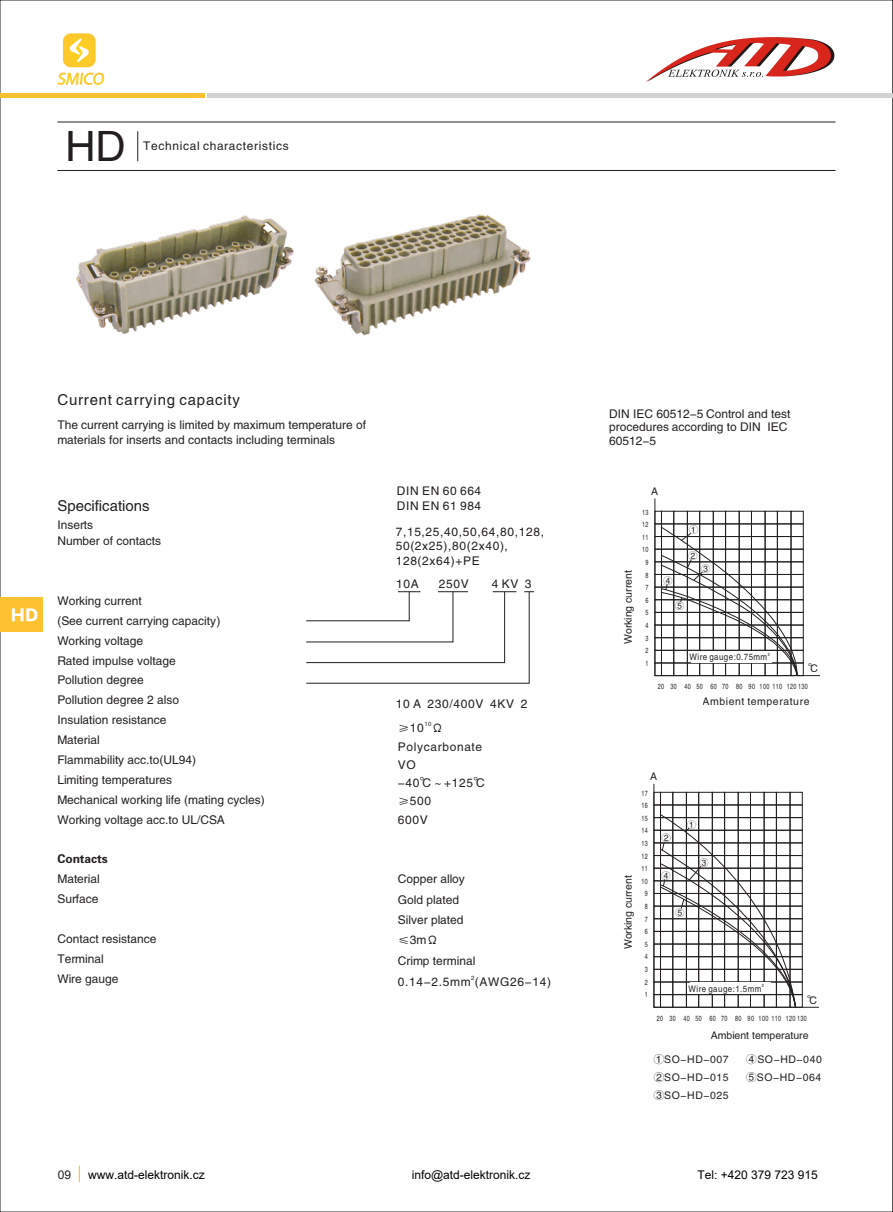
<style>
.page{position:relative;width:893px;height:1212px;background:#fff}
.page>*{position:absolute;margin:0;border:0;box-sizing:border-box;transform-origin:0 0}
.t1{font:42px "FZHTJW GB1 0";color:#231f20}
.t2{font:15px "FZHTJW GB1 0";letter-spacing:.055em;color:#231f20}
.t3{font:15px "FZHTJW GB1 0";color:#231f20}
.t4{font:15px "FZLTTHJW GB1 0";color:#fff}
.t5{font:12px/20px "FZHTJW GB1 0";color:#231f20}
.t6{font:12px/18.3px "FZHTJW GB1 0";letter-spacing:.055em;color:#231f20}
.t7{font:12px "Arial";color:#000}
.t8{font:12px "FZDHTJW GB1 0";color:#231f20}
.t9{font:12px "Arial";color:#231f20}
.t10{font:10.5px "FZHTJW GB1 0";color:#231f20}
.t11{font:10.5px/17.9px "FZHTJW GB1 0";letter-spacing:.055em;color:#231f20}
.t12{font:9px "FZHTJW GB1 0";letter-spacing:.055em;color:#231f20;scale:.88 1}
.t13{font:9px "FZHTJW GB1 0";letter-spacing:.055em;color:#231f20}
.t14{font:7.5px/12.6px "FZHTJW GB1 0";letter-spacing:.065em;color:#231f20;text-align:center;scale:.73 1}
.t15{font:6px "FZHTJW GB1 0";color:#231f20}
.t16{font:4.5px "FZHTJW GB1 0";color:#231f20;scale:.88 1}
.s1{font-family:"Arial"}
.s2{font-size:8.85px}
</style>
<div class="page">
<hr style="left:137px;top:131px;width:1px;height:30px;background:#231f20">
<hr style="left:57px;top:122px;width:779px;height:1px;background:#231f20">
<hr style="left:57px;top:170px;width:779px;height:1px;background:#231f20">
<svg style="left:306px;top:591px;width:228px;height:93px"></svg>
<svg style="left:654px;top:498px;width:166px;height:179px"></svg>
<svg style="left:653px;top:783px;width:166px;height:225px"></svg>
<img style="left:76px;top:214px;width:455px;height:122px">
<div style="left:0;top:93px;width:205px;height:5px;background:#fec231"></div>
<div style="left:207px;top:93px;width:686px;height:5px;background:#d1d2d4"></div>
<svg style="left:892px;top:0;width:1px;height:1212px"></svg>
<svg style="left:63px;top:33px;width:33px;height:34px"></svg>
<svg style="left:57px;top:73px;width:47px;height:12px"></svg>
<svg style="left:79px;top:1166px;width:1px;height:16px"></svg>
<div style="left:0;top:597px;width:43px;height:34px;background:#fec231"></div>
<img style="left:645px;top:37px;width:189px;height:46px">
<h1 class="t1" style="left:65px;top:124px;width:62px">HD</h1>
<p class="t6" style="left:143px;top:137px;width:147px">Technical characteristics</p>
<p class="t2" style="left:57px;top:391px;width:184px">Current carrying capacity</p>
<p class="t5" style="left:57px;top:418px;width:310px;line-height:14.9px">The current carrying is limited by maximum temperature of materials for inserts and contacts including terminals</p>
<p class="t3" style="left:57px;top:497px;width:94px">Specifications</p>
<p class="t5" style="left:57px;top:517px;width:105px;line-height:16.5px">Inserts<br>Number of contacts</p>
<p class="t4" style="left:11px;top:606px;width:28px">HD</p>
<p class="t5" style="left:57px;top:591px;width:209px">Working current<br><span class="s1">(</span>See current carrying capacity<span class="s1">)<br></span>Working voltage<br>Rated impulse voltage<br>Pollution degree<br>Pollution degree 2 also<br>Insulation resistance<br>Material<br>Flammability acc.to(UL94)<br>Limiting temperatures<br>Mechanical working life (mating cycles)<br>Working voltage acc.to UL/CSA</p>
<p class="t8" style="left:57px;top:852px;width:52px">Contacts</p>
<p class="t5" style="left:57px;top:869px;width:44px">Material<br>Surface</p>
<p class="t5" style="left:57px;top:929px;width:101px">Contact resistance<br>Terminal<br>Wire gauge</p>
<p class="t6" style="left:397px;top:483px;width:86px;line-height:15.1px">DIN EN 60 664<br>DIN EN 61 984</p>
<p class="t6" style="left:396px;top:525px;width:150px;line-height:14.4px">7,15,25,40,50,64,80,128,<br>50(2x25),80(2x40),<br>128(2x64)+PE</p>
<p class="t5" style="left:396px;top:574px;width:24px">10A</p>
<p class="t5" style="left:439px;top:574px;width:31px">250V</p>
<p class="t5" style="left:492px;top:574px;width:41px">4KV 3</p>
<p class="t6" style="left:396px;top:695px;width:133px">10 A 230/400V 4KV 2</p>
<p class="t15" style="left:424px;top:721px;width:8px">10</p>
<p class="t6" style="left:398px;top:738px;width:89px">Polycarbonate<br>VO<br>-40℃～+125℃ ≥500<br>600V</p>
<p class="t5" style="left:398px;top:718px;width:47px">≥10 Ω</p>
<p class="t5" style="left:398px;top:869px;width:79px;line-height:20.4px">Copper alloy<br>Gold plated<br>Silver plated ≤3mΩ<br>Crimp terminal</p>
<p class="t15" style="left:471px;top:975px;width:5px">2</p>
<p class="t6" style="left:398px;top:973px;width:155px">0.14-2.5mm (AWG26-14)</p>
<p class="t5" style="left:609px;top:407px;width:183px;line-height:13.6px">DIN IEC 60512-5 Control and test procedures according to DIN IEC<br>60512-5</p>
<p class="t10" style="left:622px;top:644px;width:75px;rotate:-90deg">Working current</p>
<p class="t10" style="left:651px;top:485px;width:8px">A</p>
<p class="t14" style="left:642px;top:506px;width:10px">13<br>12<br>11<br>10<br>9<br>8<br>7<br>6<br>5<br>4<br>3<br>2<br>1</p>
<p class="t13" style="left:689px;top:525px;width:10px">①</p>
<p class="t13" style="left:688px;top:551px;width:10px">②</p>
<p class="t13" style="left:663px;top:575px;width:10px">④</p>
<p class="t13" style="left:675px;top:601px;width:10px">⑤</p>
<p class="t13" style="left:701px;top:564px;width:10px">③</p>
<p class="t16" style="left:768px;top:652px;width:4px">2</p>
<p class="t12" style="left:690px;top:652px;width:90px">Wire gauge:0.75mm</p>
<p class="t10" style="left:808px;top:662px;width:12px">℃</p>
<p class="t14" style="left:658px;top:681px;width:207px">20 30 40 50 60 70 80 90 100 110 120 130</p>
<p class="t11" style="left:655px;top:693px;width:156px">环境温度/Ambient temperature</p>
<p class="t10" style="left:622px;top:949px;width:75px;rotate:-90deg">Working current</p>
<p class="t10" style="left:650px;top:770px;width:8px">A</p>
<p class="t14" style="left:641px;top:787px;width:10px">17<br>16<br>15<br>14<br>13<br>12<br>11<br>10<br>9<br>8<br>7<br>6<br>5<br>4<br>3<br>2<br>1</p>
<p class="t13" style="left:662px;top:833px;width:10px">②</p>
<p class="t13" style="left:662px;top:871px;width:10px">④</p>
<p class="t13" style="left:687px;top:820px;width:10px">①</p>
<p class="t13" style="left:699px;top:858px;width:10px">③</p>
<p class="t13" style="left:676px;top:907px;width:10px">⑤</p>
<p class="t16" style="left:762px;top:983px;width:4px">2</p>
<p class="t12" style="left:689px;top:984px;width:84px">Wire gauge:1<span class="s2">.</span>5mm</p>
<p class="t10" style="left:807px;top:994px;width:12px">℃</p>
<p class="t14" style="left:657px;top:1012px;width:207px">20 30 40 50 60 70 80 90 100 110 120 130</p>
<p class="t10" style="left:711px;top:1029px;width:99px">Ambient temperature</p>
<p class="t11" style="left:654px;top:1051px;width:77px">①SO-HD-007<br>②SO-HD-015</p>
<p class="t10" style="left:654px;top:1089px;width:77px">③SO-HD-025</p>
<p class="t10" style="left:746px;top:1054px;width:77px">④SO-HD-040</p>
<p class="t10" style="left:746px;top:1072px;width:77px">⑤SO-HD-064</p>
<p class="t9" style="left:58px;top:1167px;width:15px">09</p>
<p class="t7" style="left:88px;top:1167px;width:118px">www.atd-elektronik.cz</p>
<p class="t7" style="left:412px;top:1167px;width:120px">info@atd-elektronik.cz</p>
<p class="t7" style="left:697px;top:1167px;width:122px">Tel: +420 379 723 915</p>
</div>
